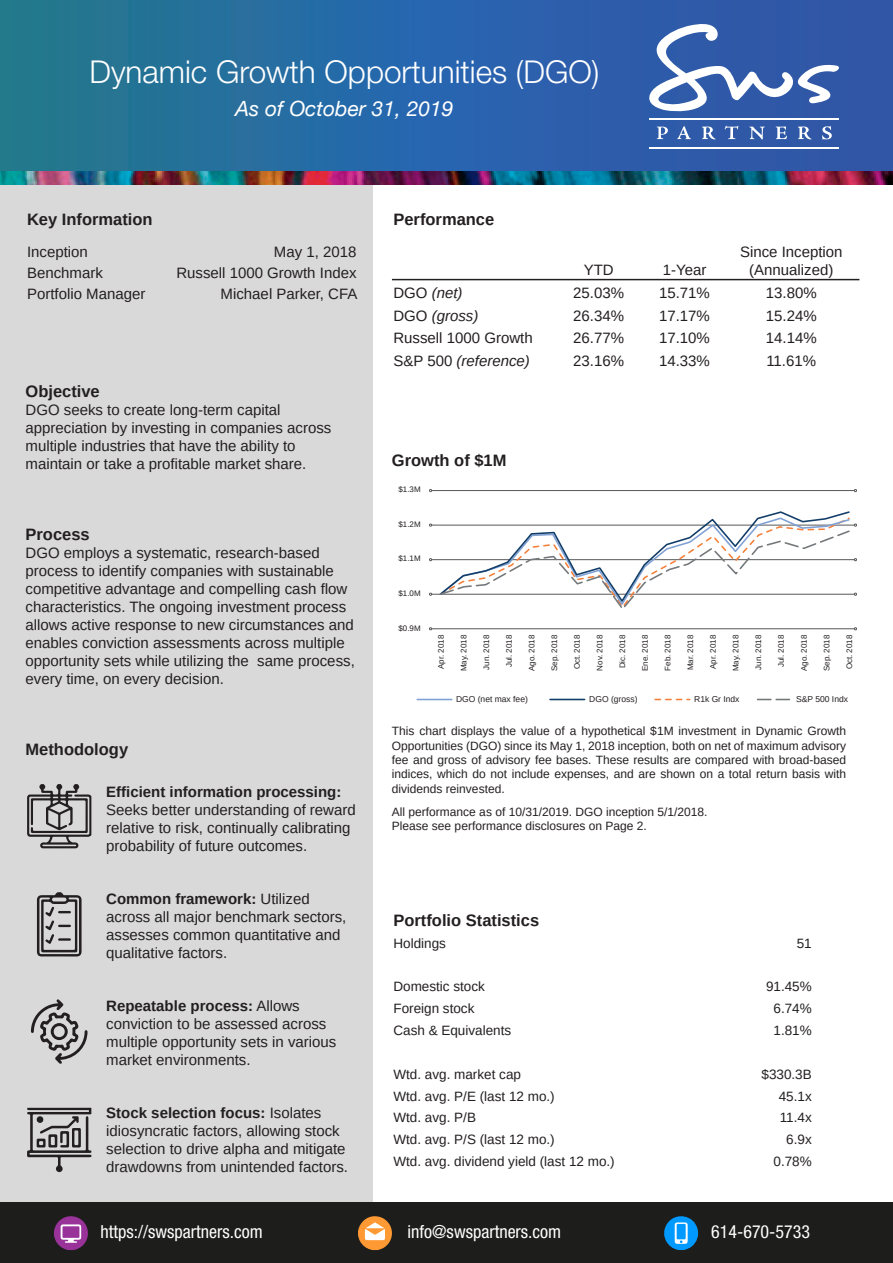
<style>
.page{position:relative;width:893px;height:1263px;background:#fff}
.page>*{position:absolute;margin:0;border:0;box-sizing:border-box;transform-origin:0 0}
.t1{font:300 31.5px "Helvetica Neue LT Std";color:#fff}
.t2{font:italic 21px "Helvetica Neue";color:#fff}
.t3{font:condensed 18px "Helvetica Neue LT Std";color:#fff}
.t4{font:700 16.5px "Arimo";color:#231f20}
.t5{font:15px/18px "Arimo";color:#231f20}
.t6{font:italic 15px "Arimo";color:#231f20}
.t7{font:700 15px "Arimo";color:#231f20}
.t8{font:13.5px "Arimo";color:#231f20}
.t9{font:12px/14.4px "Arimo";color:#231f20;text-align:justify}
.t10{font:8.55px "Arimo";color:#231f20}
.t11{font:7.95px "Arimo";color:#231f20}
.t12{font:6.45px "Arimo";color:#231f20}
.s1{font-weight:700}
.s2{font-style:normal}
</style>
<div class="page">
<div style="left:0;top:185px;width:373px;height:1024px;background:#d9d9d9"></div>
<div style="left:0;top:1202px;width:893px;height:61px;background:#1d1d1b"></div>
<svg style="left:54px;top:1216px;width:34px;height:34px"></svg>
<svg style="left:358px;top:1216px;width:34px;height:34px"></svg>
<svg style="left:664px;top:1216px;width:35px;height:34px"></svg>
<svg style="left:27px;top:784px;width:64px;height:64px"></svg>
<svg style="left:37px;top:892px;width:45px;height:64px"></svg>
<svg style="left:31px;top:999px;width:57px;height:65px"></svg>
<svg style="left:27px;top:1108px;width:64px;height:64px"></svg>
<div style="left:37px;top:1116px;width:6px;height:7px;background:#231f20;border-radius:50%"></div>
<hr style="left:392px;top:279px;width:467px;height:1px;background:#231f20">
<div style="left:0;top:0;width:893px;height:173px;background:linear-gradient(to right,#207896,#3556b2)"></div>
<svg style="left:657px;top:127px;width:11px;height:12px"></svg>
<svg style="left:677px;top:126px;width:14px;height:13px"></svg>
<svg style="left:702px;top:127px;width:13px;height:12px"></svg>
<svg style="left:725px;top:126px;width:13px;height:13px"></svg>
<svg style="left:749px;top:127px;width:16px;height:13px"></svg>
<svg style="left:776px;top:127px;width:11px;height:12px"></svg>
<svg style="left:798px;top:127px;width:13px;height:12px"></svg>
<svg style="left:822px;top:126px;width:10px;height:13px"></svg>
<hr style="left:649px;top:119px;width:190px;height:1px;background:#fff">
<hr style="left:649px;top:148px;width:190px;height:1px;background:#fff">
<svg style="left:649px;top:25px;width:190px;height:87px"></svg>
<img style="left:0;top:172px;width:893px;height:13px">
<hr style="left:432px;top:628px;width:422px;height:1px;background:#57585a">
<hr style="left:432px;top:594px;width:422px;height:1px;background:#57585a">
<hr style="left:432px;top:559px;width:422px;height:1px;background:#57585a">
<hr style="left:432px;top:525px;width:422px;height:1px;background:#57585a">
<hr style="left:432px;top:490px;width:422px;height:1px;background:#57585a">
<svg style="left:438px;top:511px;width:419px;height:97px"></svg>
<hr style="left:417px;top:699px;width:35px;height:1px;background:#80a1d4">
<hr style="left:550px;top:699px;width:35px;height:1px;background:#113d68">
<svg style="left:655px;top:699px;width:35px;height:1px"></svg>
<svg style="left:758px;top:699px;width:33px;height:1px"></svg>
<h1 class="t1" style="left:89px;top:52px;width:511px">Dynamic Growth Opportunities (DGO)</h1>
<h2 class="t2" style="left:235px;top:96px;width:220px">As of October 31, 2019</h2>
<p class="t4" style="left:27px;top:208px;width:127px">Key Information</p>
<p class="t5" style="left:27px;top:243px;width:62px">Inception</p>
<p class="t5" style="left:274px;top:243px;width:84px">May 1, 2018</p>
<p class="t5" style="left:27px;top:264px;width:77px">Benchmark</p>
<p class="t5" style="left:176px;top:264px;width:182px">Russell 1000 Growth Index</p>
<p class="t5" style="left:27px;top:285px;width:120px">Portfolio Manager</p>
<p class="t5" style="left:221px;top:285px;width:138px">Michael Parker, CFA</p>
<p class="t4" style="left:26px;top:380px;width:76px">Objective</p>
<p class="t5" style="left:26px;top:401px;width:307px">DGO seeks to create long-term capital appreciation by investing in companies across multiple industries that have the ability to maintain or take a profitable market share.</p>
<p class="t4" style="left:26px;top:523px;width:66px">Process</p>
<p class="t5" style="left:26px;top:544px;width:331px">DGO employs a systematic, research-based process to identify companies with sustainable competitive advantage and compelling cash flow characteristics. The ongoing investment process allows active response to new circumstances and enables conviction assessments across multiple opportunity sets while utilizing the same process, every time, on every decision.</p>
<p class="t4" style="left:26px;top:738px;width:104px">Methodology</p>
<p class="t7" style="left:106px;top:781px;width:237px">Efficient information processing:</p>
<p class="t5" style="left:106px;top:801px;width:251px">Seeks better understanding of reward relative to risk, continually calibrating probability of future outcomes.</p>
<p class="t5" style="left:106px;top:890px;width:242px"><span class="s1">Common framework:</span> Utilized across all major benchmark sectors, assesses common quantitative and qualitative factors.</p>
<p class="t5" style="left:106px;top:997px;width:232px"><span class="s1">Repeatable process:</span> Allows conviction to be assessed across multiple opportunity sets in various market environments.</p>
<p class="t5" style="left:106px;top:1104px;width:243px"><span class="s1">Stock selection focus:</span> Isolates idiosyncratic factors, allowing stock selection to drive alpha and mitigate drawdowns from unintended factors.</p>
<p class="t4" style="left:393px;top:208px;width:102px">Performance</p>
<p class="t5" style="left:584px;top:261px;width:31px">YTD</p>
<p class="t5" style="left:663px;top:261px;width:45px">1-Year</p>
<p class="t5" style="left:740px;top:243px;width:104px;text-align:center">Since Inception (Annualized)</p>
<p class="t6" style="left:393px;top:282px;width:71px"><span class="s2">DGO</span> (net)</p>
<p class="t5" style="left:573px;top:284px;width:52px">25.03%</p>
<p class="t5" style="left:659px;top:284px;width:52px">15.71%</p>
<p class="t5" style="left:766px;top:284px;width:52px">13.80%</p>
<p class="t6" style="left:393px;top:305px;width:87px"><span class="s2">DGO</span> (gross)</p>
<p class="t5" style="left:573px;top:306px;width:52px">26.34%</p>
<p class="t5" style="left:659px;top:306px;width:52px">17.17%</p>
<p class="t5" style="left:766px;top:306px;width:52px">15.24%</p>
<p class="t5" style="left:393px;top:329px;width:141px">Russell 1000 Growth</p>
<p class="t5" style="left:573px;top:329px;width:52px">26.77%</p>
<p class="t5" style="left:659px;top:329px;width:52px">17.10%</p>
<p class="t5" style="left:766px;top:329px;width:52px">14.14%</p>
<p class="t6" style="left:393px;top:351px;width:138px"><span class="s2">S&amp;P 500</span> (reference)</p>
<p class="t5" style="left:573px;top:352px;width:52px">23.16%</p>
<p class="t5" style="left:659px;top:352px;width:52px">14.33%</p>
<p class="t5" style="left:766px;top:352px;width:51px">11.61%</p>
<p class="t4" style="left:392px;top:449px;width:116px">Growth of $1M</p>
<p class="t11" style="left:398px;top:484px;width:24px">$1.3M</p>
<p class="t11" style="left:398px;top:519px;width:24px">$1.2M</p>
<p class="t11" style="left:398px;top:554px;width:24px">$1.1M</p>
<p class="t11" style="left:398px;top:588px;width:24px">$1.0M</p>
<p class="t11" style="left:398px;top:623px;width:24px">$0.9M</p>
<p class="t11" style="left:436px;top:669px;width:36px;rotate:-90deg">Apr. 2018</p>
<p class="t11" style="left:459px;top:671px;width:38px;rotate:-90deg">May. 2018</p>
<p class="t11" style="left:481px;top:670px;width:37px;rotate:-90deg">Jun. 2018</p>
<p class="t11" style="left:504px;top:667px;width:34px;rotate:-90deg">Jul. 2018</p>
<p class="t11" style="left:527px;top:671px;width:38px;rotate:-90deg">Ago. 2018</p>
<p class="t11" style="left:549px;top:671px;width:38px;rotate:-90deg">Sep. 2018</p>
<p class="t11" style="left:572px;top:669px;width:36px;rotate:-90deg">Oct. 2018</p>
<p class="t11" style="left:595px;top:670px;width:37px;rotate:-90deg">Nov. 2018</p>
<p class="t11" style="left:617px;top:668px;width:35px;rotate:-90deg">Dic. 2018</p>
<p class="t11" style="left:640px;top:671px;width:38px;rotate:-90deg">Ene. 2018</p>
<p class="t11" style="left:663px;top:671px;width:37px;rotate:-90deg">Feb. 2018</p>
<p class="t11" style="left:685px;top:670px;width:37px;rotate:-90deg">Mar. 2018</p>
<p class="t11" style="left:708px;top:669px;width:36px;rotate:-90deg">Apr. 2018</p>
<p class="t11" style="left:731px;top:671px;width:38px;rotate:-90deg">May. 2018</p>
<p class="t11" style="left:753px;top:670px;width:37px;rotate:-90deg">Jun. 2018</p>
<p class="t11" style="left:776px;top:667px;width:34px;rotate:-90deg">Jul. 2018</p>
<p class="t11" style="left:799px;top:671px;width:38px;rotate:-90deg">Ago. 2018</p>
<p class="t11" style="left:821px;top:671px;width:38px;rotate:-90deg">Sep. 2018</p>
<p class="t11" style="left:844px;top:669px;width:36px;rotate:-90deg">Oct. 2018</p>
<p class="t10" style="left:456px;top:694px;width:73px">DGO (net max fee)</p>
<p class="t10" style="left:589px;top:694px;width:50px">DGO (gross)</p>
<p class="t10" style="left:694px;top:694px;width:47px">R1k Gr Indx</p>
<p class="t10" style="left:796px;top:694px;width:53px">S&amp;P 500 Indx</p>
<p class="t9" style="left:392px;top:724px;width:456px">This chart displays the value of a hypothetical $1M investment in Dynamic Growth Opportunities (DGO) since its May 1, 2018 inception, both on net of maximum advisory fee and gross of advisory fee bases. These results are compared with broad-based indices, which do not include expenses, and are shown on a total return basis with dividends reinvested.</p>
<p class="t9" style="left:392px;top:804px;width:317px">All performance as of 10/31/2019. DGO inception 5/1/2018.<br>Please see performance disclosures on Page 2.</p>
<p class="t12" style="left:586px;top:822px;width:14px;rotate:-90deg">40%</p>
<p class="t4" style="left:393px;top:909px;width:147px">Portfolio Statistics</p>
<p class="t8" style="left:393px;top:934px;width:54px">Holdings</p>
<p class="t8" style="left:797px;top:934px;width:17px">51</p>
<p class="t8" style="left:393px;top:978px;width:93px">Domestic stock</p>
<p class="t8" style="left:766px;top:978px;width:47px">91.45%</p>
<p class="t8" style="left:393px;top:1000px;width:83px">Foreign stock</p>
<p class="t8" style="left:773px;top:1000px;width:40px">6.74%</p>
<p class="t8" style="left:393px;top:1022px;width:119px">Cash &amp; Equivalents</p>
<p class="t8" style="left:773px;top:1022px;width:40px">1.81%</p>
<p class="t8" style="left:393px;top:1065px;width:129px">Wtd. avg. market cap</p>
<p class="t8" style="left:761px;top:1065px;width:52px">$330.3B</p>
<p class="t8" style="left:393px;top:1087px;width:163px">Wtd. avg. P/E (last 12 mo.)</p>
<p class="t8" style="left:779px;top:1087px;width:35px">45.1x</p>
<p class="t8" style="left:393px;top:1109px;width:84px">Wtd. avg. P/B</p>
<p class="t8" style="left:780px;top:1109px;width:34px">11.4x</p>
<p class="t8" style="left:393px;top:1131px;width:163px">Wtd. avg. P/S (last 12 mo.)</p>
<p class="t8" style="left:786px;top:1131px;width:27px">6.9x</p>
<p class="t8" style="left:393px;top:1153px;width:223px">Wtd. avg. dividend yield (last 12 mo.)</p>
<p class="t8" style="left:773px;top:1153px;width:40px">0.78%</p>
<p class="t3" style="left:100px;top:1221px;width:164px">https://swspartners.com</p>
<p class="t3" style="left:407px;top:1221px;width:155px">info@swspartners.com</p>
<p class="t3" style="left:711px;top:1221px;width:100px">614-670-5733</p>
</div>
